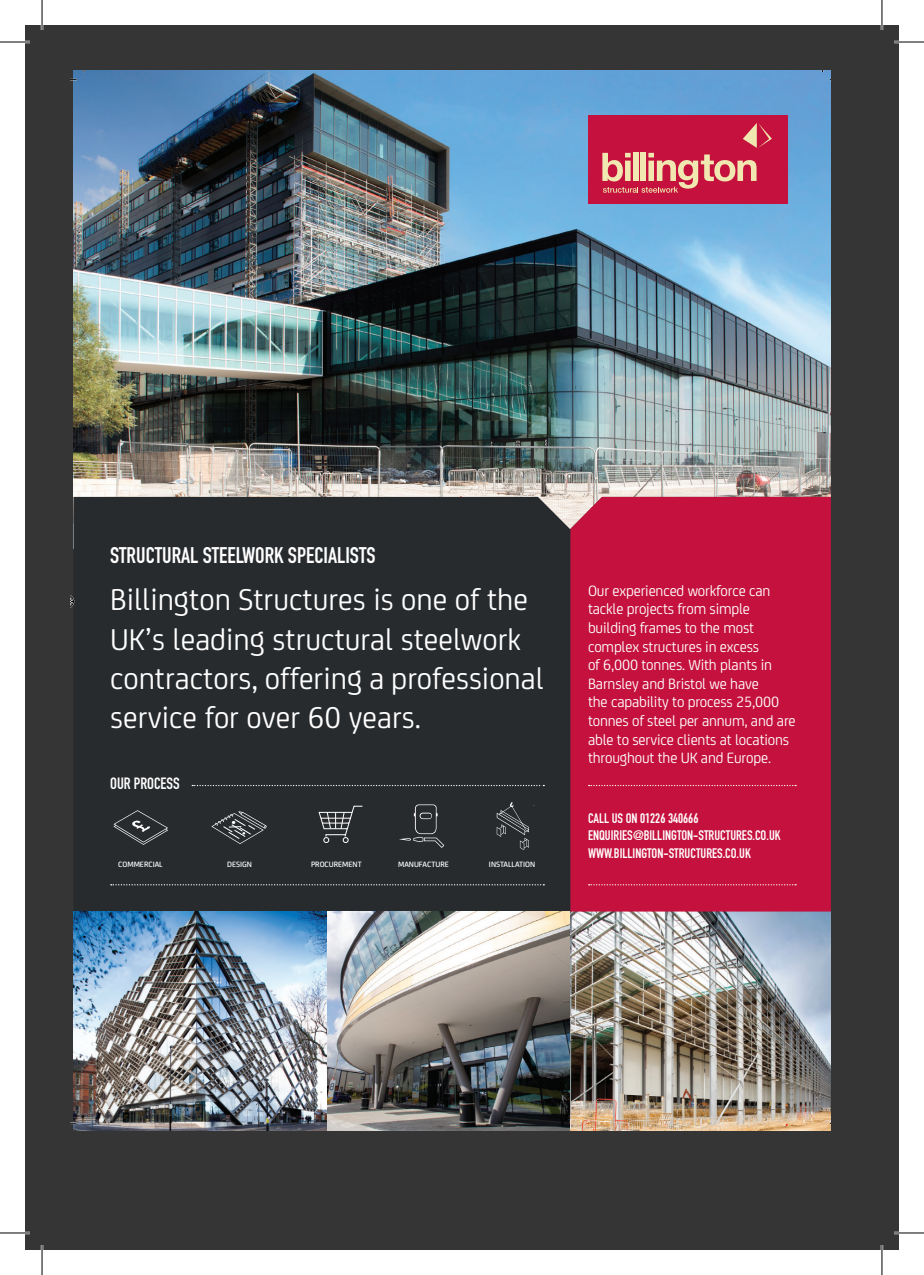
<style>
.page{position:relative;width:924px;height:1275px;background:#fff}
.page>*{position:absolute;margin:0;border:0;box-sizing:border-box;transform-origin:0 0}
.t1{font:32.2px/39.2px "FS Joey";color:#fff}
.t2{font:22.4px "DIN Engschrift";color:#fff}
.t3{font:16.2px "DIN Engschrift";color:#fff}
.t4{font:16px/18.6px "FS Joey";letter-spacing:-.01em;color:#fff}
.t5{font:13.6px/17.4px "DIN Engschrift";color:#fff}
.t6{font:500 8.2px "FS Joey";color:#fff}
</style>
<div class="page">
<div style="left:25px;top:25px;width:873px;height:1225px;background:#363536"></div>
<img style="left:73px;top:70px;width:757px;height:427px">
<div style="left:73px;top:497px;width:497px;height:414px;background:#282b2e"></div>
<img style="left:73px;top:911px;width:757px;height:220px">
<div style="left:587px;top:115px;width:199px;height:88px;background:#c5113d"></div>
<svg style="left:602px;top:123px;width:169px;height:70px"></svg>
<svg style="left:211px;top:811px;width:55px;height:33px"></svg>
<svg style="left:318px;top:805px;width:45px;height:38px"></svg>
<svg style="left:399px;top:804px;width:45px;height:44px"></svg>
<svg style="left:496px;top:802px;width:32px;height:47px"></svg>
<svg style="left:113px;top:810px;width:55px;height:35px"></svg>
<svg style="left:192px;top:785px;width:352px;height:1px"></svg>
<svg style="left:111px;top:884px;width:433px;height:1px"></svg>
<svg style="left:570px;top:497px;width:260px;height:414px;background:#c1133e"></svg>
<svg style="left:588px;top:785px;width:207px;height:1px"></svg>
<svg style="left:588px;top:884px;width:207px;height:1px"></svg>
<svg style="left:446px;top:70px;width:14px;height:1px"></svg>
<svg style="left:70px;top:594px;width:5px;height:14px"></svg>
<hr style="left:0;top:41px;width:30px;height:2px;background:#fff">
<hr style="left:893px;top:41px;width:30px;height:2px;background:#fff">
<hr style="left:0;top:1231px;width:30px;height:3px;background:#fff">
<hr style="left:893px;top:1231px;width:30px;height:3px;background:#fff">
<hr style="left:41px;top:0;width:2px;height:30px;background:#fff">
<hr style="left:41px;top:1245px;width:2px;height:30px;background:#fff">
<hr style="left:880px;top:0;width:2px;height:30px;background:#fff">
<hr style="left:880px;top:1245px;width:2px;height:30px;background:#fff">
<hr style="left:0;top:42px;width:30px;height:1px;background:#000">
<hr style="left:893px;top:42px;width:30px;height:1px;background:#000">
<hr style="left:0;top:1232px;width:30px;height:1px;background:#000">
<hr style="left:893px;top:1232px;width:30px;height:1px;background:#000">
<hr style="left:42px;top:0;width:1px;height:30px;background:#000">
<hr style="left:42px;top:1245px;width:1px;height:30px;background:#000">
<hr style="left:881px;top:0;width:1px;height:30px;background:#000">
<hr style="left:881px;top:1245px;width:1px;height:30px;background:#000">
<h2 class="t2" style="left:110px;top:542px;width:267px">STRUCTURAL STEELWORK SPECIALISTS</h2>
<h1 class="t1" style="left:110px;top:578px;width:435px">Billington Structures is one of the UK’s leading structural steelwork contractors, offering a professional service for over 60 years.</h1>
<p class="t3" style="left:110px;top:773px;width:71px">OUR PROCESS</p>
<p class="t6" style="left:118px;top:858px;width:46px">COMMERCIAL</p>
<p class="t6" style="left:398px;top:858px;width:52px">MANUFACTURE</p>
<p class="t6" style="left:488px;top:858px;width:48px">INSTALLATION</p>
<p class="t6" style="left:227px;top:858px;width:26px">DESIGN</p>
<p class="t6" style="left:311px;top:858px;width:52px">PROCUREMENT</p>
<p class="t4" style="left:587px;top:580px;width:209px">Our experienced workforce can tackle projects from simple building frames to the most complex structures in excess<br>of 6,000 tonnes. With plants in<br>Barnsley and Bristol we have<br>the capability to process 25,000 tonnes of steel per annum, and are able to service clients at locations throughout the UK and Europe.</p>
<p class="t5" style="left:587px;top:809px;width:194px">CALL US ON 01226 340666<br>ENQUIRIES@BILLINGTON-STRUCTURES.CO.UK<br>WWW.BILLINGTON-STRUCTURES.CO.UK</p>
</div>
